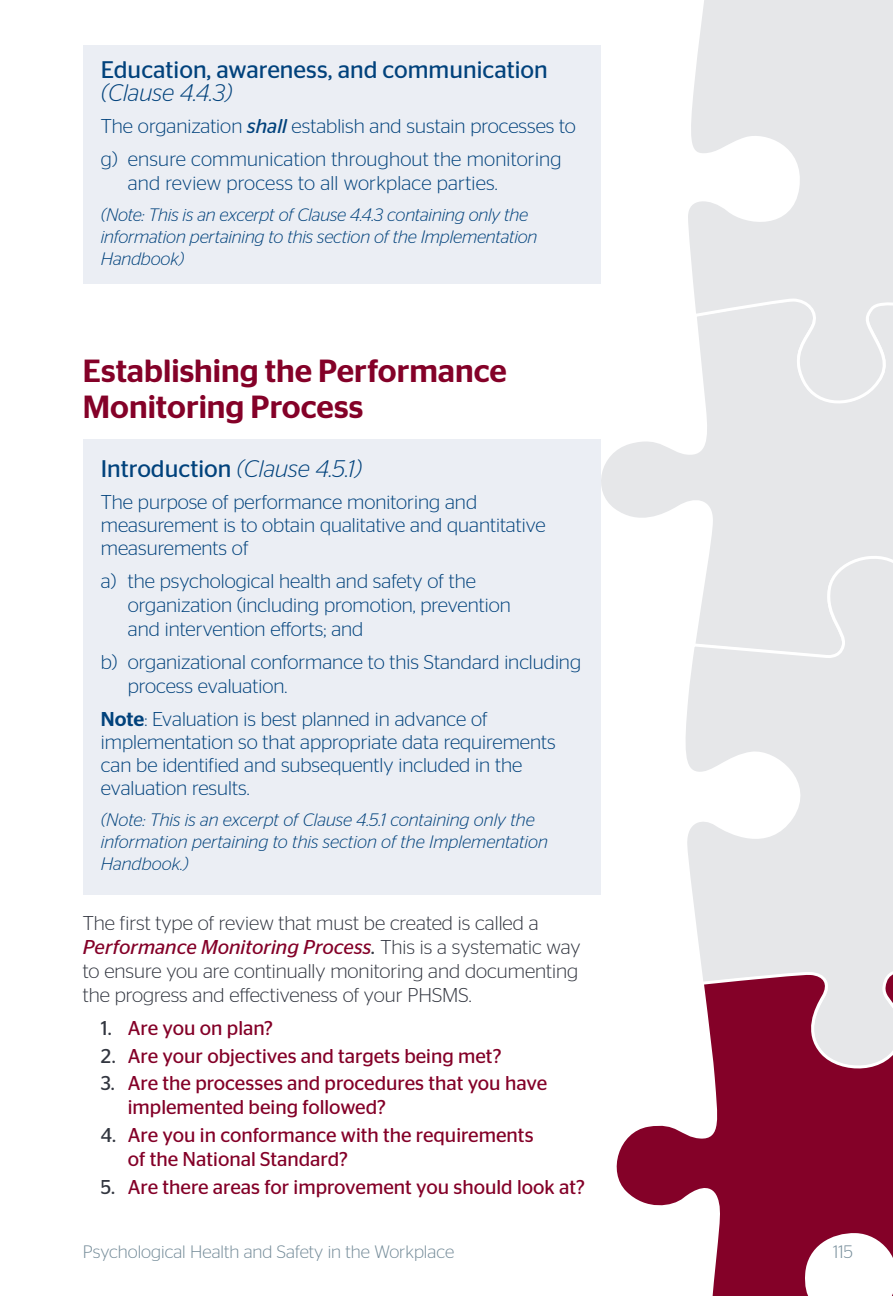
<style>
.page{position:relative;width:893px;height:1296px;background:#fff}
.page>*{position:absolute;margin:0;border:0;box-sizing:border-box;transform-origin:0 0}
.t1{font:500 32px/36px "Stag Sans";color:#840128}
.t2{font:italic 300 24px "Stag Sans";color:#01427c}
.t3{font:24px "Stag Sans";color:#01427c}
.t4{font:300 20px/23px "Stag Sans";color:#01427c}
.t5{font:20px/24px "Stag Sans";color:#840128}
.t6{font:300 20px/24px "Stag Sans";color:#323640}
.t7{font:italic 300 18px/22px "Stag Sans";letter-spacing:-.01em;color:#01427c}
.t8{font:300 18px "Stag Sans";color:#758c99}
.s1{font-weight:400;font-style:italic}
.s2{font-weight:400;font-style:normal}
.s3{font-weight:500}
.s4{font-weight:400;font-style:italic;color:#840128}
.s5{color:#323640}
</style>
<div class="page">
<svg style="left:600px;top:410px;width:293px;height:253px"></svg>
<svg style="left:679px;top:548px;width:214px;height:419px"></svg>
<svg style="left:616px;top:967px;width:277px;height:329px"></svg>
<svg style="left:688px;top:0;width:205px;height:410px"></svg>
<div style="left:83px;top:45px;width:517px;height:239px;background:#ebeef4"></div>
<div style="left:83px;top:439px;width:517px;height:455px;background:#ebeef4"></div>
<p class="t3" style="left:101px;top:56px;width:448px">Education, awareness, and communication</p>
<p class="t2" style="left:101px;top:80px;width:133px">(Clause 4.4.3)</p>
<p class="t4" style="left:101px;top:109px;width:477px;line-height:33px">The organization <span class="s1">shall</span> establish and sustain processes to g) ensure communication throughout the monitoring</p>
<p class="t4" style="left:128px;top:171px;width:371px">and review process to all workplace parties.</p>
<p class="t7" style="left:101px;top:204px;width:438px">(Note: This is an excerpt of Clause 4.4.3 containing only the information pertaining to this section of the Implementation<br>Handbook)</p>
<h1 class="t1" style="left:83px;top:353px;width:426px">Establishing the Performance<br>Monitoring Process</h1>
<p class="t2" style="left:101px;top:456px;width:263px"><span class="s2">Introduction</span> (Clause 4.5.1)</p>
<p class="t4" style="left:101px;top:490px;width:446px">The purpose of performance monitoring and measurement is to obtain qualitative and quantitative measurements of</p>
<p class="t4" style="left:128px;top:569px;width:384px;line-height:24px;text-indent:-27px">a) the psychological health and safety of the organization (including promotion, prevention and intervention efforts; and</p>
<p class="t4" style="left:128px;top:650px;width:455px;line-height:24px;text-indent:-27px">b) organizational conformance to this Standard including process evaluation.</p>
<p class="t4" style="left:101px;top:707px;width:456px"><span class="s3">Note</span>: Evaluation is best planned in advance of implementation so that appropriate data requirements can be identified and subsequently included in the evaluation results.</p>
<p class="t7" style="left:101px;top:809px;width:449px">(Note: This is an excerpt of Clause 4.5.1 containing only the information pertaining to this section of the Implementation<br>Handbook.)</p>
<p class="t6" style="left:83px;top:911px;width:499px">The first type of review that must be created is called a <span class="s4">Performance Monitoring Process</span><span class="s1">.</span> This is a systematic way to ensure you are continually monitoring and documenting the progress and effectiveness of your PHSMS.</p>
<p class="t5" style="left:101px;top:1016px;width:174px"><span class="s5">1.</span> Are you on plan?</p>
<p class="t5" style="left:101px;top:1044px;width:402px"><span class="s5">2.</span> Are your objectives and targets being met?</p>
<p class="t5" style="left:128px;top:1071px;width:421px;text-indent:-27px"><span class="s5">3.</span> Are the processes and procedures that you have implemented being followed?</p>
<p class="t5" style="left:128px;top:1123px;width:407px;text-indent:-27px"><span class="s5">4.</span> Are you in conformance with the requirements of the National Standard?</p>
<p class="t5" style="left:101px;top:1175px;width:486px"><span class="s5">5.</span> Are there areas for improvement you should look at?</p>
<p class="t8" style="left:83px;top:1242px;width:373px">Psychological Health and Safety in the Workplace</p>
<p class="t8" style="left:833px;top:1242px;width:21px">115</p>
</div>
